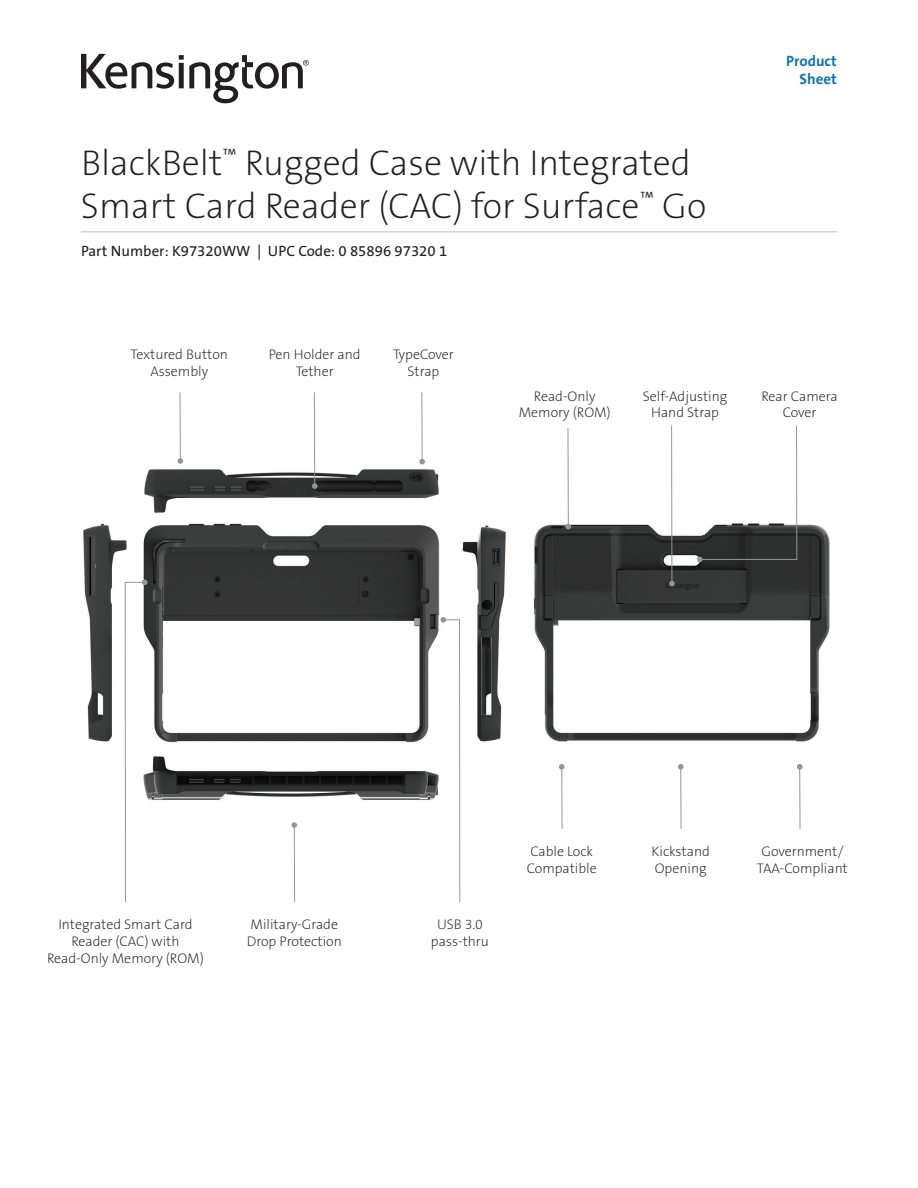
<style>
.page{position:relative;width:918px;height:1188px;background:#fff}
.page>*{position:absolute;margin:0;border:0;box-sizing:border-box;transform-origin:0 0}
.t1{font:36px/43.2px "The Sans KENSINGTON2 XL";color:#231f20}
.t2{font:15px "The Sans KENSINGTON5 Rg";color:#231f20}
.t3{font:15px/18px "The Sans KENSINGTON7 Bd";color:#0e76ae;text-align:right}
.t4{font:13.95px/16.8px "The Sans KENSINGTON2 XL";color:#231f20;text-align:center}
</style>
<div class="page">
<img style="left:83px;top:467px;width:747px;height:339px">
<svg style="left:124px;top:580px;width:24px;height:323px"></svg>
<hr style="left:180px;top:392px;width:1px;height:69px;background:#939598">
<svg style="left:178px;top:458px;width:5px;height:6px"></svg>
<hr style="left:314px;top:392px;width:1px;height:94px;background:#939598">
<svg style="left:312px;top:483px;width:6px;height:6px"></svg>
<hr style="left:671px;top:425px;width:1px;height:159px;background:#939598">
<svg style="left:669px;top:581px;width:6px;height:5px"></svg>
<svg style="left:697px;top:425px;width:101px;height:137px"></svg>
<hr style="left:568px;top:428px;width:1px;height:99px;background:#939598">
<svg style="left:566px;top:524px;width:5px;height:5px"></svg>
<svg style="left:440px;top:617px;width:21px;height:286px"></svg>
<hr style="left:561px;top:767px;width:1px;height:62px;background:#939598">
<svg style="left:559px;top:764px;width:6px;height:6px"></svg>
<hr style="left:799px;top:767px;width:1px;height:62px;background:#939598">
<svg style="left:797px;top:764px;width:6px;height:6px"></svg>
<hr style="left:680px;top:767px;width:1px;height:62px;background:#939598">
<svg style="left:678px;top:764px;width:6px;height:6px"></svg>
<hr style="left:294px;top:825px;width:1px;height:77px;background:#939598">
<svg style="left:291px;top:822px;width:6px;height:6px"></svg>
<hr style="left:81px;top:231px;width:756px;height:1px;background:#bcbdc0">
<svg style="left:81px;top:54px;width:228px;height:49px"></svg>
<hr style="left:421px;top:392px;width:2px;height:70px;background:#939598">
<svg style="left:419px;top:459px;width:6px;height:5px"></svg>
<h1 class="t1" style="left:81px;top:142px;width:627px">BlackBelt<sup>™</sup> Rugged Case with Integrated<br>Smart Card Reader (CAC) for Surface<sup>™</sup> Go</h1>
<p class="t2" style="left:81px;top:243px;width:368px">Part Number: K97320WW | UPC Code: 0 85896 97320 1</p>
<p class="t4" style="left:131px;top:347px;width:99px">Textured Button<br>Assembly</p>
<p class="t4" style="left:269px;top:347px;width:93px">Pen Holder and<br>Tether</p>
<p class="t4" style="left:393px;top:347px;width:62px">TypeCover<br>Strap</p>
<p class="t4" style="left:519px;top:388px;width:94px">Read-Only<br>Memory (ROM)</p>
<p class="t4" style="left:643px;top:388px;width:86px">Self-Adjusting<br>Hand Strap</p>
<p class="t3" style="left:786px;top:52px;width:52px">Product<br>Sheet</p>
<p class="t4" style="left:762px;top:388px;width:78px">Rear Camera<br>Cover</p>
<p class="t4" style="left:47px;top:917px;width:158px">Integrated Smart Card<br>Reader (CAC) with<br>Read-Only Memory (ROM)</p>
<p class="t4" style="left:247px;top:917px;width:97px;text-align:left">Military-Grade<br>Drop Protection</p>
<p class="t4" style="left:431px;top:917px;width:60px">USB 3.0 pass-thru</p>
<p class="t4" style="left:527px;top:844px;width:71px;text-align:left">Cable Lock<br>Compatible</p>
<p class="t4" style="left:651px;top:844px;width:60px;text-align:left">Kickstand<br>Opening</p>
<p class="t4" style="left:757px;top:844px;width:92px">Government/<br>TAA-Compliant</p>
</div>
